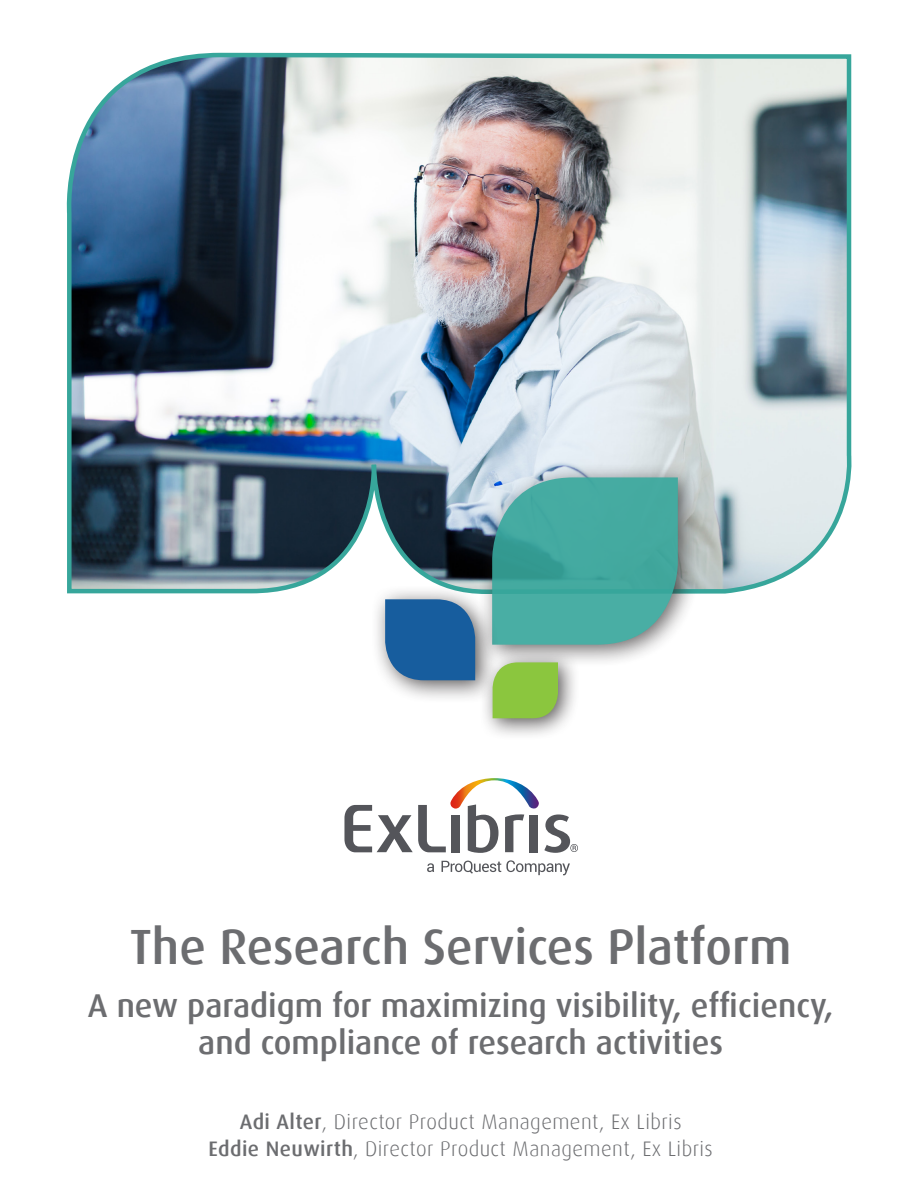
<style>
.page{position:relative;width:918px;height:1188px;background:#fff}
.page>*{position:absolute;margin:0;border:0;box-sizing:border-box;transform-origin:0 0}
.t1{font:500 49.5px "Dax";color:#6c6d70}
.t2{font:500 33px "Dax";color:#6c6d70}
.t3{font:300 21px "Dax";letter-spacing:.02em;color:#6c6d70}
.s1{font-weight:500}
</style>
<div class="page">
<img style="left:66px;top:52px;width:786px;height:542px">
<div style="left:477px;top:463px;width:225px;height:205px;background:#231f20;opacity:.75"></div>
<svg style="left:492px;top:477px;width:186px;height:168px;background:#4eaba3"></svg>
<svg style="left:427px;top:863px;width:7px;height:9px"></svg>
<svg style="left:442px;top:860px;width:128px;height:15px"></svg>
<svg style="left:344px;top:778px;width:234px;height:75px"></svg>
<div style="left:370px;top:585px;width:129px;height:119px;background:#231f20;opacity:.75"></div>
<svg style="left:385px;top:599px;width:90px;height:81px;background:#2767a2"></svg>
<div style="left:479px;top:649px;width:101px;height:91px;background:#231f20;opacity:.75"></div>
<svg style="left:493px;top:662px;width:65px;height:56px;background:#8fc547"></svg>
<p class="t1" style="left:130px;top:920px;width:663px">The Research Services Platform</p>
<p class="t2" style="left:88px;top:987px;width:747px">A new paradigm for maximizing visibility, efficiency,</p>
<p class="t2" style="left:198px;top:1024px;width:526px">and compliance of research activities</p>
<p class="t3" style="left:240px;top:1110px;width:443px"><span class="s1">Adi Alter</span>, Director Product Management, Ex Libris</p>
<p class="t3" style="left:208px;top:1137px;width:506px"><span class="s1">Eddie Neuwirth</span>, Director Product Management, Ex Libris</p>
</div>
